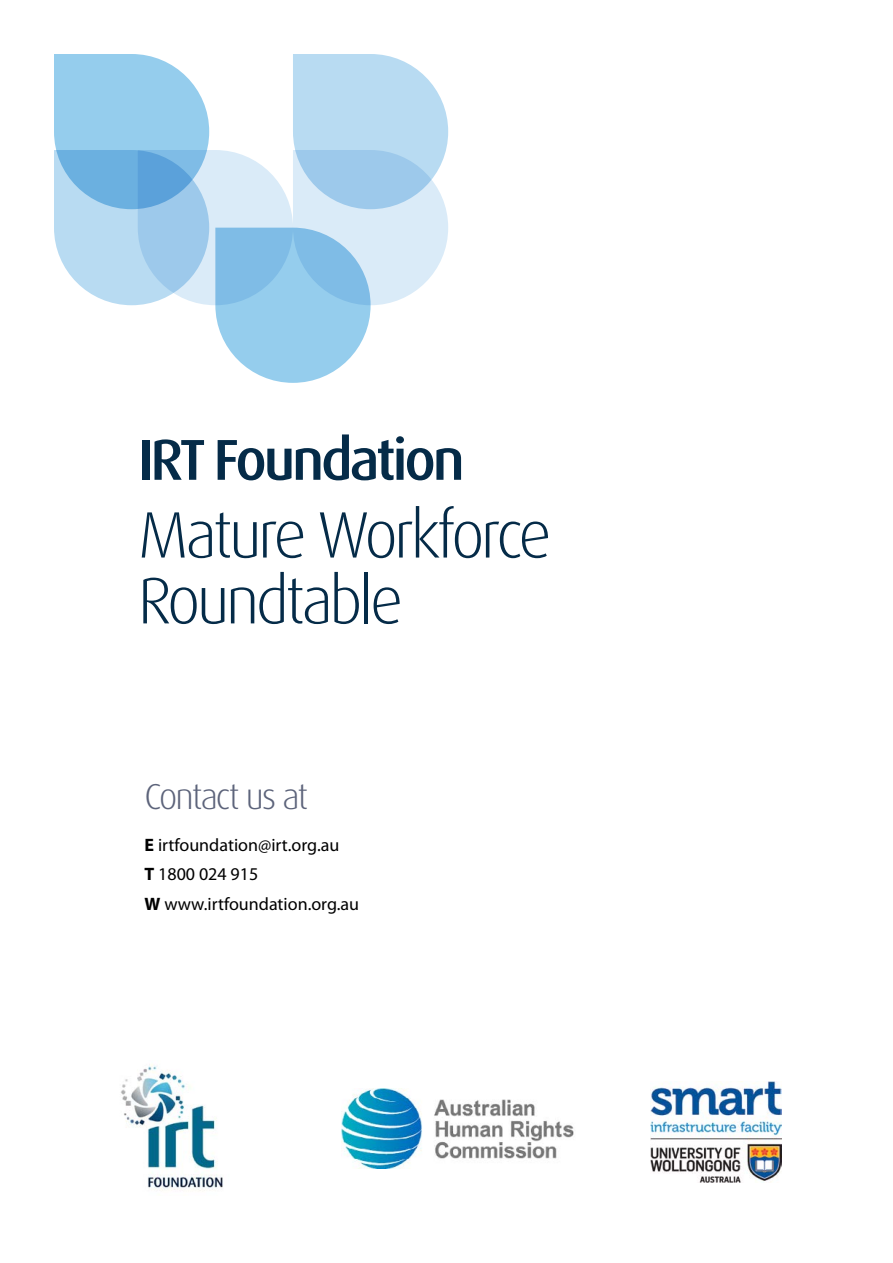
<style>
.page{position:relative;width:893px;height:1263px;background:#fff}
.page>*{position:absolute;margin:0;border:0;box-sizing:border-box;transform-origin:0 0}
.t1{font:300 65.55px/65.8px "Dax OT";letter-spacing:-.055em;color:#052b48}
.t2{font:500 57.75px "Dax OT";letter-spacing:-.055em;color:#052b48}
.t3{font:300 36px "Dax OT";letter-spacing:-.055em;color:#5c637a}
.t4{font:18px/29.5px "Myriad Pro";color:#000}
.s1{font-weight:700}
</style>
<div class="page">
<img style="left:121px;top:1064px;width:102px;height:127px">
<img style="left:341px;top:1088px;width:233px;height:80px">
<img style="left:651px;top:1081px;width:130px;height:101px">
<svg style="left:54px;top:54px;width:394px;height:329px"></svg>
<h2 class="t2" style="left:138px;top:423px;width:329px">IRT Foundation</h2>
<h1 class="t1" style="left:138px;top:502px;width:415px">Mature Workforce<br>Roundtable</h1>
<h3 class="t3" style="left:145px;top:773px;width:165px">Contact us at</h3>
<p class="t4" style="left:145px;top:830px;width:216px"><span class="s1">E</span> irtfoundation@irt.org.au<br><span class="s1">T</span> 1800 024 915<br><span class="s1">W</span> www.irtfoundation.org.au</p>
</div>
